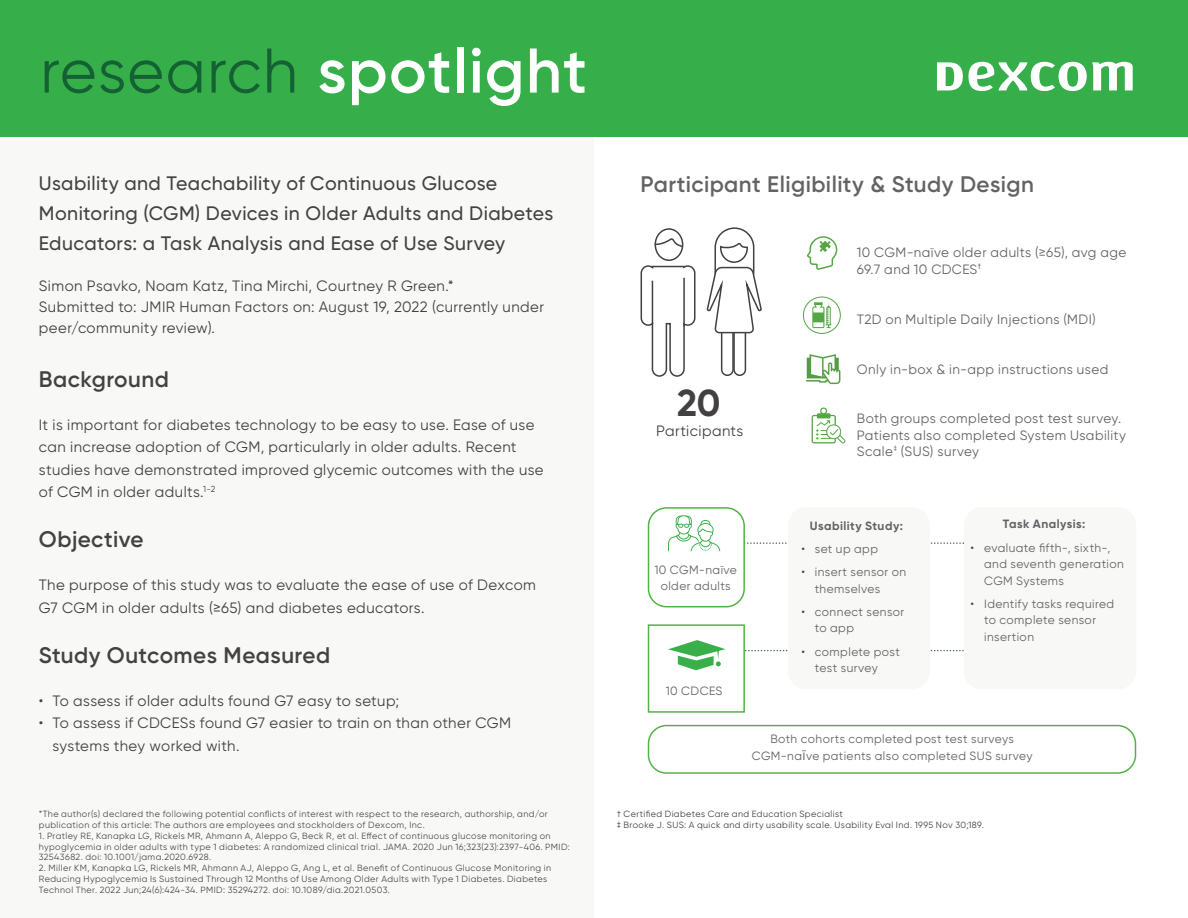
<style>
.page{position:relative;width:1188px;height:918px;background:#fff}
.page>*{position:absolute;margin:0;border:0;box-sizing:border-box;transform-origin:0 0}
.Headline{font:600 63px "Gilroy";letter-spacing:.02em;color:#fff}
.t1{font:700 37.5px "Gilroy";color:#434041}
.Statement_header{font:600 22.5px "Gilroy";letter-spacing:.02em;color:#434141}
.Statement_header-2{font:600 22.5px "Gilroy";letter-spacing:.02em;color:#636366}
.Statement_header-3{font:500 19.5px/30px "Gilroy";letter-spacing:.02em;color:#434141}
.Body_copy_main_gray{font:15px/22.5px "Gilroy";letter-spacing:.025em;color:#434041}
.Body_copy_main_gray-2{font:15px/21px "Gilroy";letter-spacing:.03em;color:#434141}
.Body_copy_main_gray-3{font:13.5px/16.2px "Gilroy";letter-spacing:.03em;color:#636366}
.Body_copy_main_gray-4{font:12px/16.5px "Gilroy";letter-spacing:.035em;color:#636366}
.Body_copy_main_gray-5{font:700 12px "Gilroy";letter-spacing:.04em;color:#636366}
.Body_copy_main_gray-6{font:9px/10.8px "Gilroy";letter-spacing:.045em;color:#4b4c4d}
.Body_copy_main_gray-7{font:9px "Gilroy";letter-spacing:.045em;color:#434041}
.s1{font-weight:400;color:#146233}
.s2{color:#434041}
.s3{font-size:15px}
</style>
<div class="page">
<div style="left:0;top:0;width:1188px;height:136px;background:#36ae49"></div>
<div style="left:715px;top:227px;width:39px;height:65px;border:2px solid #434041;border-radius:19px"></div>
<div style="left:721px;top:324px;width:13px;height:52px;border:2px solid #434041;border-radius:6px"></div>
<div style="left:733px;top:324px;width:13px;height:52px;border:2px solid #434041;border-radius:6px"></div>
<svg style="left:706px;top:242px;width:56px;height:92px"></svg>
<div style="left:655px;top:228px;width:28px;height:33px;border:2px solid #434041;border-radius:50%"></div>
<svg style="left:654px;top:237px;width:30px;height:12px"></svg>
<svg style="left:640px;top:265px;width:56px;height:112px"></svg>
<hr style="left:652px;top:281px;width:1px;height:43px;background:#434041">
<hr style="left:683px;top:278px;width:2px;height:49px;background:#434041">
<svg style="left:803px;top:297px;width:38px;height:36px"></svg>
<svg style="left:807px;top:236px;width:31px;height:34px"></svg>
<img style="left:805px;top:354px;width:36px;height:31px">
<svg style="left:812px;top:407px;width:34px;height:36px"></svg>
<svg style="left:745px;top:542px;width:219px;height:2px"></svg>
<svg style="left:745px;top:650px;width:219px;height:1px"></svg>
<div style="left:788px;top:507px;width:142px;height:182px;background:#f8f8f7;border-radius:18px"></div>
<div style="left:964px;top:507px;width:172px;height:182px;background:#f8f8f7;border-radius:18px"></div>
<div style="left:648px;top:507px;width:97px;height:100px;border:2px solid #53b247;border-radius:18px"></div>
<div style="left:648px;top:725px;width:488px;height:49px;border:2px solid #53b247;border-radius:18px"></div>
<div style="left:648px;top:624px;width:97px;height:89px;background:#fff;border:2px solid #53b247"></div>
<svg style="left:937px;top:62px;width:196px;height:29px"></svg>
<svg style="left:668px;top:640px;width:57px;height:30px"></svg>
<svg style="left:668px;top:515px;width:52px;height:36px"></svg>
<p class="Headline" style="left:40px;top:31px;width:548px"><span class="s1">research</span> spotlight</p>
<p class="Statement_header-3" style="left:39px;top:168px;width:516px">Usability and Teachability of Continuous Glucose<br>Monitoring (CGM) Devices in Older Adults and Diabetes<br>Educators: a Task Analysis and Ease of Use Survey</p>
<p class="Body_copy_main_gray-2" style="left:39px;top:275px;width:416px">Simon Psavko, Noam Katz, Tina Mirchi, Courtney R Green.*</p>
<p class="Body_copy_main_gray-2" style="left:39px;top:296px;width:507px">Submitted to: JMIR Human Factors on: August 19, 2022 (currently under peer/community review).</p>
<p class="Statement_header" style="left:39px;top:365px;width:132px">Background</p>
<p class="Body_copy_main_gray" style="left:39px;top:413px;width:506px">It is important for diabetes technology to be easy to use. Ease of use can increase adoption of CGM, particularly in older adults. Recent studies have demonstrated improved glycemic outcomes with the use of CGM in older adults.<sup>1-2</sup></p>
<p class="Statement_header" style="left:39px;top:525px;width:106px">Objective</p>
<p class="Body_copy_main_gray" style="left:39px;top:573px;width:499px">The purpose of this study was to evaluate the ease of use of Dexcom<br>G7 CGM in older adults (≥65) and diabetes educators.</p>
<p class="Statement_header" style="left:39px;top:641px;width:293px">Study Outcomes Measured</p>
<p class="Body_copy_main_gray" style="left:39px;top:689px;width:362px">• To assess if older adults found G7 easy to setup;</p>
<p class="Body_copy_main_gray" style="left:52px;top:711px;width:460px;text-indent:-13px">• To assess if CDCESs found G7 easier to train on than other CGM systems they worked with.</p>
<p class="Body_copy_main_gray-6" style="left:39px;top:809px;width:510px">*The author(s) declared the following potential conflicts of interest with respect to the research, authorship, and/or publication of this article: The authors are employees and stockholders of Dexcom, Inc.</p>
<p class="Body_copy_main_gray-6" style="left:39px;top:830px;width:532px">1. Pratley RE, Kanapka LG, Rickels MR, Ahmann A, Aleppo G, Beck R, et al. Effect of continuous glucose monitoring on hypoglycemia in older adults with type 1 diabetes: A randomized clinical trial. JAMA. 2020 Jun 16;323(23):2397-406. PMID:<br>32543682. doi: 10.1001/jama.2020.6928.</p>
<p class="Body_copy_main_gray-6" style="left:39px;top:863px;width:514px">2. Miller KM, Kanapka LG, Rickels MR, Ahmann AJ, Aleppo G, Ang L, et al. Benefit of Continuous Glucose Monitoring in<br>Reducing Hypoglycemia Is Sustained Through 12 Months of Use Among Older Adults with Type 1 Diabetes. Diabetes<br>Technol Ther. 2022 Jun;24(6):424-34. PMID: 35294272. doi: 10.1089/dia.2021.0503.</p>
<p class="Statement_header-2" style="left:641px;top:170px;width:395px">Participant Eligibility &amp; Study Design</p>
<p class="t1" style="left:677px;top:380px;width:45px">20</p>
<p class="Body_copy_main_gray" style="left:656px;top:419px;width:89px">Participants</p>
<p class="Body_copy_main_gray-3" style="left:857px;top:244px;width:271px">10 CGM-naïve older adults (≥65), avg age<br>69.7 and 10 CDCES<sup>†</sup></p>
<p class="Body_copy_main_gray-3" style="left:857px;top:311px;width:240px">T2D on Multiple Daily Injections (MDI)</p>
<p class="Body_copy_main_gray-3" style="left:857px;top:361px;width:253px">Only in-box &amp; in-app instructions used</p>
<p class="Body_copy_main_gray-3" style="left:857px;top:411px;width:271px">Both groups completed post test survey.<br>Patients also completed System Usability<br>Scale<sup>‡</sup> (SUS) survey</p>
<p class="Body_copy_main_gray-4" style="left:654px;top:561px;width:84px;text-align:center">10 CGM-naïve older adults</p>
<p class="Body_copy_main_gray-4" style="left:666px;top:682px;width:58px">10 CDCES</p>
<p class="Body_copy_main_gray-5" style="left:810px;top:518px;width:95px">Usability Study:</p>
<p class="Body_copy_main_gray-4" style="left:801px;top:540px;width:78px"><span class="s2">•</span> set up app</p>
<p class="Body_copy_main_gray-4" style="left:815px;top:564px;width:93px;text-indent:-14px"><span class="s2">•</span> insert sensor on themselves</p>
<p class="Body_copy_main_gray-4" style="left:815px;top:603px;width:91px;text-indent:-14px"><span class="s2">•</span> connect sensor to app</p>
<p class="Body_copy_main_gray-4" style="left:815px;top:643px;width:87px;text-indent:-14px"><span class="s2">•</span> complete post test survey</p>
<p class="Body_copy_main_gray-5" style="left:1003px;top:517px;width:84px">Task Analysis:</p>
<p class="Body_copy_main_gray-4" style="left:984px;top:539px;width:141px;text-indent:-14px"><span class="s2">•</span> evaluate fifth-, sixth-, and seventh generation<br>CGM Systems</p>
<p class="Body_copy_main_gray-4" style="left:984px;top:595px;width:132px;text-indent:-14px"><span class="s2">•</span> Identify tasks required to complete sensor insertion</p>
<p class="Body_copy_main_gray-4" style="left:770px;top:731px;width:245px">Both cohorts completed post test surveys</p>
<p class="Body_copy_main_gray-4" style="left:752px;top:747px;width:282px">CGM-na<span class="s3">ï</span>ve patients also completed SUS survey</p>
<p class="Body_copy_main_gray-7" style="left:617px;top:809px;width:228px">† Certified Diabetes Care and Education Specialist</p>
<p class="Body_copy_main_gray-7" style="left:617px;top:819px;width:369px">‡ Brooke J. SUS: A quick and dirty usability scale. Usability Eval Ind. 1995 Nov 30;189.</p>
</div>
